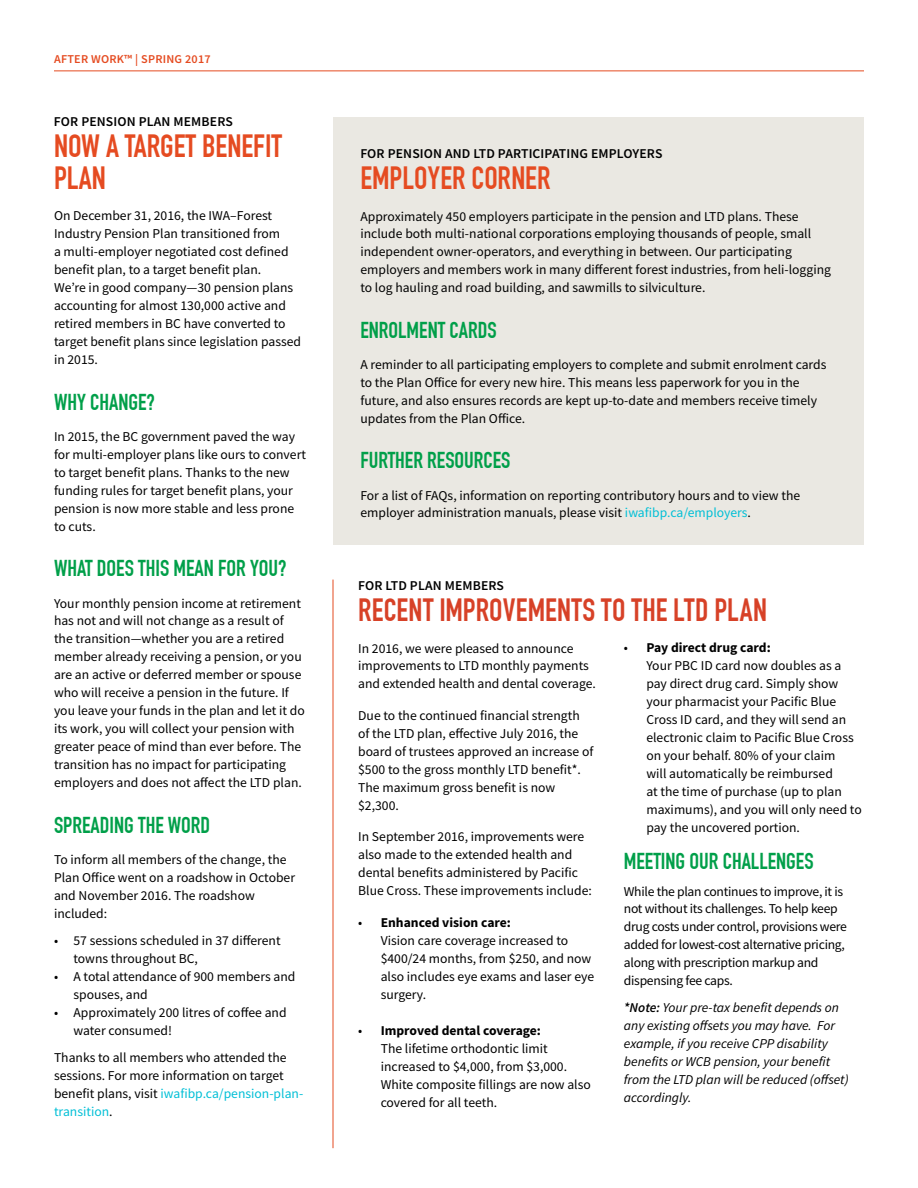
<style>
.page{position:relative;width:918px;height:1188px;background:#fff}
.page>*{position:absolute;margin:0;border:0;box-sizing:border-box;transform-origin:0 0}
.t1{font:700 31.5px/31.5px "DIN Condensed";color:#e54b21}
.t2{font:700 31.5px "DIN Condensed";letter-spacing:.01em;color:#d74127}
.t3{font:700 22.5px "DIN Condensed";color:#009f49}
.t4{font:13.5px/18px "Source Sans Pro";color:#000}
.t5{font:13.5px/18px "Source Sans Pro";letter-spacing:-.02em;color:#000}
.t6{font:italic 13.5px/18px "Source Sans Pro";color:#000}
.t7{font:600 13.5px "Source Sans Pro";letter-spacing:.01em;color:#000}
.t8{font:600 12px "Source Sans Pro";letter-spacing:.02em;color:#e54b21}
.s1{color:#00bfd6}
.s2{font-weight:700}
.s3{font-weight:600}
</style>
<div class="page">
<hr style="left:54px;top:70px;width:810px;height:1px;background:#e54b21">
<hr style="left:333px;top:580px;width:1px;height:568px;background:#e54b21">
<div style="left:333px;top:117px;width:531px;height:427px;background:#eae8e2"></div>
<p class="t8" style="left:54px;top:51px;width:102px">AFTER WORK™ | Sprin</p>
<p class="t8" style="left:175px;top:51px;width:38px">g 2017</p>
<p class="t7" style="left:54px;top:113px;width:180px">FOR PENSION PLAN MEMBERS</p>
<h1 class="t1" style="left:54px;top:131px;width:230px">NOW A TARGET BENEFIT<br>PLAN</h1>
<p class="t4" style="left:54px;top:207px;width:249px">On December 31, 2016, the IWA–Forest Industry Pension Plan transitioned from<br>a multi-employer negotiated cost defined benefit plan, to a target benefit plan.<br>We’re in good company—30 pension plans accounting for almost 130,000 active and retired members in BC have converted to target benefit plans since legislation passed in 2015.</p>
<h2 class="t3" style="left:54px;top:388px;width:102px">WHY CHANGE?</h2>
<p class="t4" style="left:54px;top:427px;width:254px">In 2015, the BC government paved the way for multi-employer plans like ours to convert to target benefit plans. Thanks to the new funding rules for target benefit plans, your pension is now more stable and less prone to cuts.</p>
<h2 class="t3" style="left:54px;top:555px;width:234px">WHAT DOES THIS MEAN FOR YOU?</h2>
<p class="t4" style="left:54px;top:594px;width:252px">Your monthly pension income at retirement has not and will not change as a result of the transition—whether you are a retired member already receiving a pension, or you are an active or deferred member or spouse who will receive a pension in the future. If you leave your funds in the plan and let it do its work, you will collect your pension with greater peace of mind than ever before. The transition has no impact for participating employers and does not affect the LTD plan.</p>
<h2 class="t3" style="left:54px;top:811px;width:158px">SPREADING THE WORD</h2>
<p class="t4" style="left:54px;top:850px;width:243px">To inform all members of the change, the<br>Plan Office went on a roadshow in October and November 2016. The roadshow included:</p>
<p class="t4" style="left:73px;top:931px;width:209px;text-indent:-19px">• 57 sessions scheduled in 37 different towns throughout BC,</p>
<p class="t4" style="left:73px;top:967px;width:223px;text-indent:-19px">• A total attendance of 900 members and spouses, and</p>
<p class="t4" style="left:73px;top:1003px;width:215px;text-indent:-19px">• Approximately 200 litres of coffee and water consumed!</p>
<p class="t4" style="left:54px;top:1048px;width:251px">Thanks to all members who attended the sessions. For more information on target benefit plans, visit <span class="s1">iwafibp.ca/pension-plan&shy;transition</span>.</p>
<p class="t7" style="left:360px;top:144px;width:304px">FOR PENSION AND LTD PARTICIPATING EMPLOYERS</p>
<h1 class="t1" style="left:360px;top:162px;width:192px">EMPLOYER CORNER</h1>
<p class="t4" style="left:360px;top:207px;width:472px">Approximately 450 employers participate in the pension and LTD plans. These include both multi-national corporations employing thousands of people, small independent owner-operators, and everything in between. Our participating employers and members work in many different forest industries, from heli-logging to log hauling and road building, and sawmills to silviculture.</p>
<h2 class="t3" style="left:360px;top:316px;width:138px">ENROLMENT CARDS</h2>
<p class="t4" style="left:360px;top:355px;width:468px">A reminder to all participating employers to complete and submit enrolment cards to the Plan Office for every new hire. This means less paperwork for you in the future, and also ensures records are kept up-to-date and members receive timely updates from the Plan Office.</p>
<h2 class="t3" style="left:360px;top:447px;width:152px">FURTHER RESOURCES</h2>
<p class="t4" style="left:360px;top:486px;width:441px">For a list of FAQs, information on reporting contributory hours and to view the employer administration manuals, please visit <span class="s1">iwafibp.ca/employers</span>.</p>
<p class="t7" style="left:358px;top:576px;width:147px">FOR LTD PLAN MEMBERS</p>
<h1 class="t2" style="left:358px;top:591px;width:410px">RECENT IMPROVEMENTS TO THE LTD PLAN</h1>
<p class="t4" style="left:358px;top:639px;width:239px">In 2016, we were pleased to announce improvements to LTD monthly payments and extended health and dental coverage.</p>
<p class="t4" style="left:358px;top:706px;width:237px">Due to the continued financial strength of the LTD plan, effective July 2016, the board of trustees approved an increase of $500 to the gross monthly LTD benefit*.<br>The maximum gross benefit is now $2,300.</p>
<p class="t4" style="left:358px;top:828px;width:235px">In September 2016, improvements were also made to the extended health and dental benefits administered by Pacific Blue Cross. These improvements include:</p>
<p class="t4" style="left:381px;top:913px;width:215px;text-indent:-22px">• <span class="s2">Enhanced vision care:<br></span>Vision care coverage increased to $400/24 months, from $250, and now also includes eye exams and laser eye surgery.</p>
<p class="t4" style="left:381px;top:1021px;width:212px;text-indent:-22px">• <span class="s2">Improved dental coverage:<br></span>The lifetime orthodontic limit increased to $4,000, from $3,000.<br>White composite fillings are now also covered for all teeth.</p>
<p class="t4" style="left:646px;top:639px;width:217px;text-indent:-22px">• <span class="s2">Pay direct drug card:<br></span>Your PBC ID card now doubles as a pay direct drug card. Simply show your pharmacist your Pacific Blue<br>Cross ID card, and they will send an electronic claim to Pacific Blue Cross on your behalf. 80% of your claim<br>will automatically be reimbursed<br>at the time of purchase (up to plan maximums), and you will only need to pay the uncovered portion.</p>
<h2 class="t3" style="left:624px;top:847px;width:191px">MEETING OUR CHALLENGES</h2>
<p class="t5" style="left:624px;top:882px;width:225px">While the plan continues to improve, it is not without its challenges. To help keep drug costs under control, provisions were added for lowest-cost alternative pricing, along with prescription markup and dispensing fee caps.</p>
<p class="t6" style="left:624px;top:999px;width:226px"><span class="s3">*Note:</span> Your pre-tax benefit depends on any existing offsets you may have. For example, if you receive CPP disability benefits or WCB pension, your benefit from the LTD plan will be reduced (offset) accordingly.</p>
</div>
